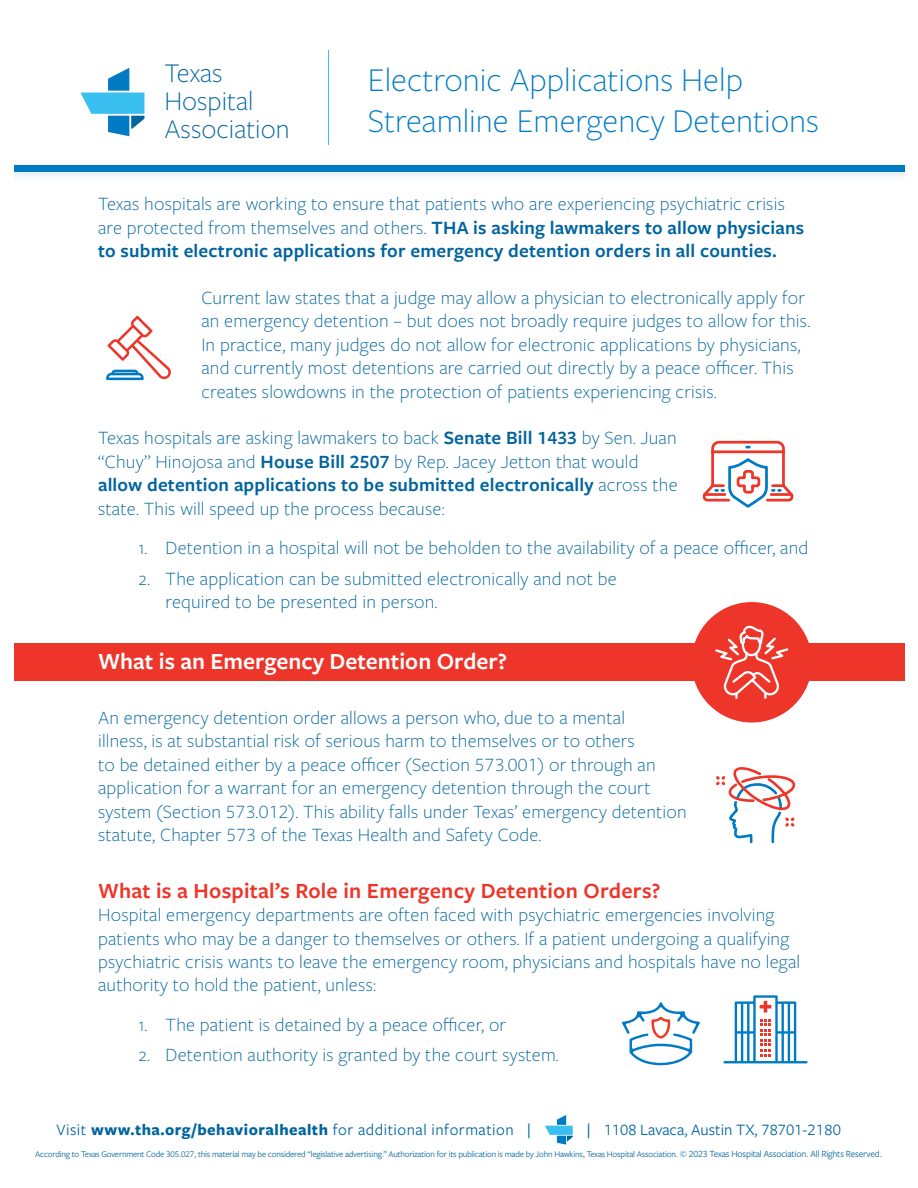
<style>
.page{position:relative;width:918px;height:1188px;background:#fff}
.page>*{position:absolute;margin:0;border:0;box-sizing:border-box;transform-origin:0 0}
.t1{font:300 34.5px/41.4px "Freight Sans Pro";color:#007bc3}
._14_Subhead{font:300 28.05px/28px "Freight Sans Pro";color:#00649e}
.Left_Text_21{font:600 24px "Freight Sans Pro";color:#fff}
.t2{font:600 22.5px "Freight Sans Pro";letter-spacing:.01em;color:#ee3529}
.t3{font:300 19.5px/23.4px "Freight Sans Pro";letter-spacing:.01em;color:#00649e}
.t4{font:16.5px "Freight Sans Pro";letter-spacing:.03em;color:#00649e}
.t5{font:16.5px "Freight Sans Pro";color:#00649e}
.Right_Text_2{font:9px "Freight Sans Pro";letter-spacing:-.02em;color:#00649e}
.s1{font-weight:600}
.s2{font-weight:700}
.s3{font-weight:500}
.s4{font-size:9.75px}
</style>
<div class="page">
<div style="left:0;top:644px;width:918px;height:37px;background:#ee3529"></div>
<div style="left:692px;top:602px;width:120px;height:121px;background:#ee3529;border-radius:50%"></div>
<svg style="left:715px;top:625px;width:73px;height:74px"></svg>
<svg style="left:716px;top:767px;width:79px;height:76px"></svg>
<svg style="left:80px;top:68px;width:64px;height:68px"></svg>
<hr style="left:328px;top:50px;width:1px;height:95px;background:#39c0f0">
<div style="left:0;top:161px;width:918px;height:22px;background:#00649e;opacity:.15"></div>
<div style="left:0;top:165px;width:918px;height:7px;background:#007bc3"></div>
<svg style="left:723px;top:995px;width:85px;height:68px"></svg>
<svg style="left:106px;top:316px;width:65px;height:64px"></svg>
<svg style="left:545px;top:1115px;width:28px;height:30px"></svg>
<svg style="left:702px;top:440px;width:92px;height:68px"></svg>
<svg style="left:622px;top:1002px;width:78px;height:63px"></svg>
<div style="left:0;top:0;width:14px;height:1188px;background:#fff"></div>
<div style="left:905px;top:0;width:13px;height:1188px;background:#fff"></div>
<p class="_14_Subhead" style="left:164px;top:58px;width:127px">Texas<br>Hospital<br>Association</p>
<p class="t1" style="left:368px;top:57px;width:453px">Electronic Applications Help<br>Streamline Emergency Detentions</p>
<p class="t3" style="left:98px;top:192px;width:708px">Texas hospitals are working to ensure that patients who are experiencing psychiatric crisis are protected from themselves and others. <span class="s1">THA is asking lawmakers to allow physicians to submit electronic applications for emergency detention orders in all counties.</span></p>
<p class="t3" style="left:201px;top:285px;width:611px">Current law states that a judge may allow a physician to electronically apply for an emergency detention – but does not broadly require judges to allow for this.<br>In practice, many judges do not allow for electronic applications by physicians, and currently most detentions are carried out directly by a peace officer. This creates slowdowns in the protection of patients experiencing crisis.</p>
<p class="t3" style="left:98px;top:426px;width:581px">Texas hospitals are asking lawmakers to back <span class="s1">Senate Bill 1433</span> by Sen. Juan “Chuy” Hinojosa and <span class="s1">House Bill 2507</span> by Rep. Jacey Jetton that would <span class="s1">allow detention applications to be submitted electronically</span> across the state. This will speed up the process because:</p>
<p class="t3" style="left:139px;top:536px;width:671px">1. Detention in a hospital will not be beholden to the availability of a peace officer, and</p>
<p class="t3" style="left:166px;top:566px;width:453px;text-indent:-27px">2. The application can be submitted electronically and not be required to be presented in person.</p>
<p class="Left_Text_21" style="left:98px;top:645px;width:411px">What is an Emergency Detention Order?</p>
<p class="t3" style="left:98px;top:705px;width:590px">An emergency detention order allows a person who, due to a mental<br>illness, is at substantial risk of serious harm to themselves or to others<br>to be detained either by a peace officer (Section 573.001) or through an application for a warrant for an emergency detention through the court system (Section 573.012). This ability falls under Texas’ emergency detention statute, Chapter 573 of the Texas Health and Safety Code.</p>
<p class="t2" style="left:98px;top:875px;width:564px">What is a Hospital’s Role in Emergency Detention Orders?</p>
<p class="t3" style="left:98px;top:902px;width:704px">Hospital emergency departments are often faced with psychiatric emergencies involving patients who may be a danger to themselves or others. If a patient undergoing a qualifying psychiatric crisis wants to leave the emergency room, physicians and hospitals have no legal authority to hold the patient, unless:</p>
<p class="t3" style="left:139px;top:1012px;width:369px">1. The patient is detained by a peace officer, or</p>
<p class="t3" style="left:139px;top:1043px;width:422px">2. Detention authority is granted by the court system.</p>
<p class="t4" style="left:56px;top:1119px;width:476px">Visit <span class="s2">www.tha.org/behavioralhealth</span> for additional information <span class="s3">|</span></p>
<p class="t5" style="left:587px;top:1119px;width:256px"><span class="s3">|</span> 1108 Lavaca, Austin TX, 78701-2180</p>
<p class="Right_Text_2" style="left:35px;top:1148px;width:848px">According to Texas Government Code 305.027, this material may be considered “legislative advertising.” Authorization for its publication is made by John Hawkins, Texas Hospital Association. <span class="s4">© 2023 Texas Hospital Association. All Rights Reserved.</span></p>
</div>
